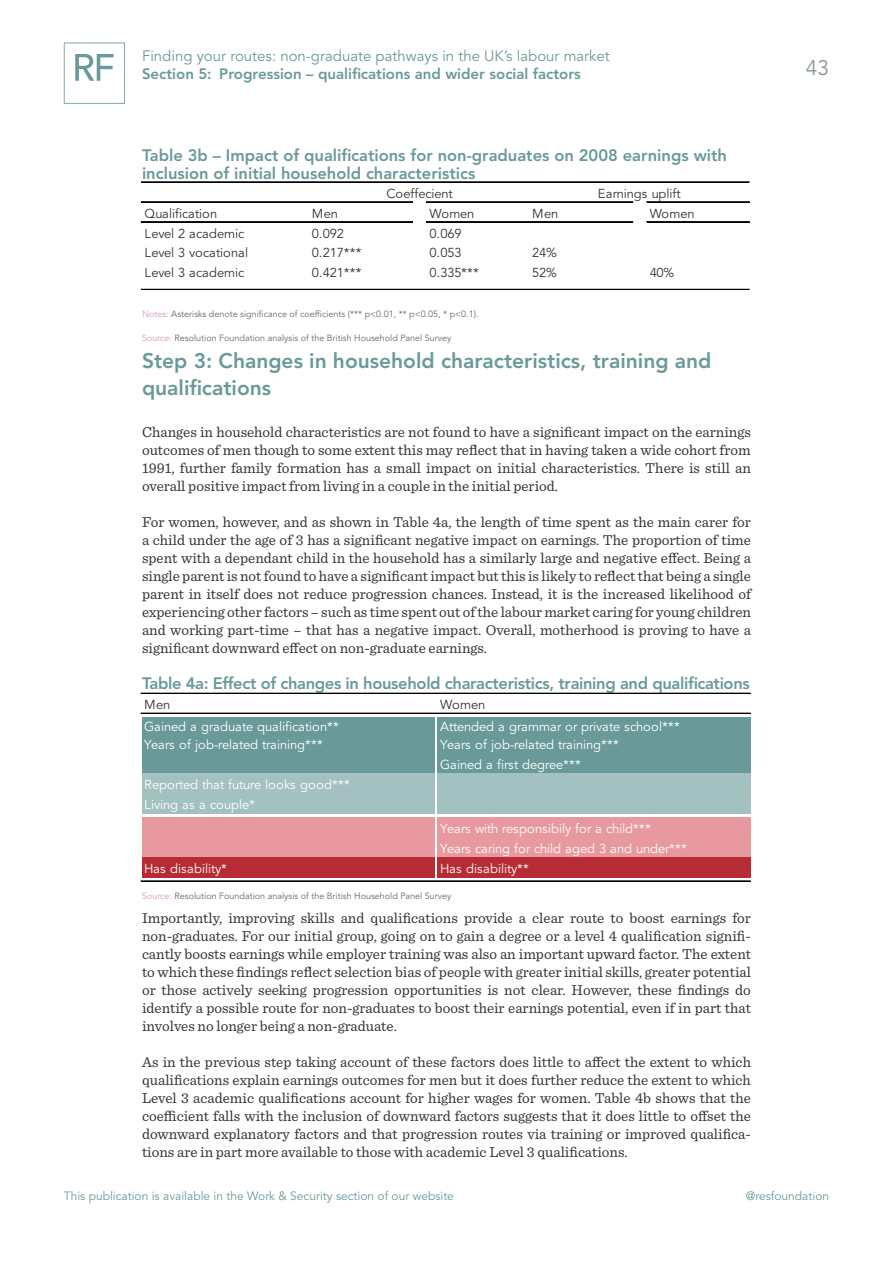
<style>
.page{position:relative;width:893px;height:1263px;background:#fff}
.page>*{position:absolute;margin:0;border:0;box-sizing:border-box;transform-origin:0 0}
.t1{font:800 21px/27px "Avenir LT Std";color:#699999}
.t2{font:21px "Avenir LT Std";color:#879595}
.t3{font:800 16.5px/18px "Avenir LT Std";color:#699999}
.t4{font:800 16.5px "Avenir LT Std";letter-spacing:-.02em;color:#699999}
.t5{font:15px/18px "Sentinel";color:#333334;text-align:justify}
.t6{font:15px "Avenir LT Std";color:#699999}
.t7{font:800 15px "Avenir LT Std";color:#699999}
.t8{font:13.05px/20px "Avenir LT Std";letter-spacing:-.01em;color:#fff}
.t9{font:13.05px "Avenir LT Std";letter-spacing:-.01em;color:#333334}
.t10{font:12.9px "Avenir LT Std";letter-spacing:-.015em;color:#333334}
.t11{font:12px "Avenir LT Std";color:#699999}
.t12{font:9px "Avenir LT Std";color:#636875}
.s1{color:#d797c2}
</style>
<div class="page">
<svg style="left:64px;top:43px;width:61px;height:61px"></svg>
<hr style="left:141px;top:201px;width:271px;height:1px;background:#000">
<hr style="left:141px;top:202px;width:271px;height:1px;background:#000">
<hr style="left:426px;top:201px;width:207px;height:1px;background:#000">
<hr style="left:426px;top:202px;width:207px;height:1px;background:#000">
<hr style="left:141px;top:221px;width:271px;height:1px;background:#000">
<hr style="left:141px;top:222px;width:271px;height:1px;background:#000">
<hr style="left:426px;top:221px;width:207px;height:1px;background:#000">
<hr style="left:426px;top:222px;width:207px;height:1px;background:#000">
<hr style="left:141px;top:182px;width:608px;height:1px;background:#000">
<hr style="left:647px;top:201px;width:102px;height:1px;background:#000">
<hr style="left:647px;top:202px;width:102px;height:1px;background:#000">
<hr style="left:647px;top:221px;width:102px;height:1px;background:#000">
<hr style="left:647px;top:222px;width:102px;height:1px;background:#000">
<hr style="left:141px;top:289px;width:608px;height:1px;background:#000">
<div style="left:142px;top:717px;width:292px;height:57px;background:#699999"></div>
<div style="left:437px;top:717px;width:313px;height:57px;background:#699999"></div>
<div style="left:142px;top:773px;width:292px;height:41px;background:#a4c1c1"></div>
<div style="left:437px;top:773px;width:313px;height:41px;background:#a4c1c1"></div>
<div style="left:142px;top:817px;width:292px;height:41px;background:#e8999f"></div>
<div style="left:437px;top:817px;width:313px;height:41px;background:#e8999f"></div>
<div style="left:142px;top:857px;width:292px;height:21px;background:#b72b35"></div>
<div style="left:437px;top:857px;width:313px;height:21px;background:#b72b35"></div>
<hr style="left:141px;top:693px;width:609px;height:1px;background:#000">
<hr style="left:141px;top:713px;width:609px;height:1px;background:#000">
<hr style="left:141px;top:880px;width:609px;height:1px;background:#000">
<hr style="left:141px;top:881px;width:609px;height:1px;background:#000">
<p class="t6" style="left:142px;top:48px;width:469px">Finding your routes: non-graduate pathways in the UK’s labour market</p>
<p class="t7" style="left:142px;top:65px;width:440px">Section 5: Progression – qualifications and wider social factors</p>
<p class="t3" style="left:142px;top:147px;width:586px">Table 3b – Impact of qualifications for non-graduates on 2008 earnings with inclusion of initial household characteristics</p>
<p class="t10" style="left:387px;top:186px;width:68px">Coeffecient</p>
<p class="t10" style="left:598px;top:186px;width:85px">Earnings uplift</p>
<p class="t10" style="left:144px;top:206px;width:74px">Qualification</p>
<p class="t10" style="left:312px;top:206px;width:28px">Men</p>
<p class="t10" style="left:429px;top:206px;width:47px">Women</p>
<p class="t10" style="left:532px;top:206px;width:28px">Men</p>
<p class="t10" style="left:650px;top:206px;width:47px">Women</p>
<p class="t10" style="left:144px;top:226px;width:101px">Level 2 academic</p>
<p class="t10" style="left:312px;top:226px;width:34px">0.092</p>
<p class="t10" style="left:429px;top:226px;width:34px">0.069</p>
<p class="t10" style="left:144px;top:246px;width:105px">Level 3 vocational</p>
<p class="t10" style="left:312px;top:246px;width:51px">0.217***</p>
<p class="t10" style="left:429px;top:246px;width:34px">0.053</p>
<p class="t10" style="left:532px;top:246px;width:26px">24%</p>
<p class="t10" style="left:144px;top:265px;width:101px">Level 3 academic</p>
<p class="t10" style="left:312px;top:265px;width:51px">0.421***</p>
<p class="t10" style="left:429px;top:265px;width:51px">0.335***</p>
<p class="t10" style="left:532px;top:265px;width:26px">52%</p>
<p class="t10" style="left:650px;top:265px;width:26px">40%</p>
<p class="t12" style="left:142px;top:309px;width:338px"><span class="s1">Notes:</span> Asterisks denote significance of coefficients (*** p&lt;0.01, ** p&lt;0.05, * p&lt;0.1).</p>
<p class="t12" style="left:142px;top:333px;width:311px"><span class="s1">Source:</span> Resolution Foundation analysis of the British Household Panel Survey</p>
<h1 class="t1" style="left:142px;top:348px;width:571px">Step 3: Changes in household characteristics, training and qualifications</h1>
<p class="t5" style="left:142px;top:422px;width:610px">Changes in household characteristics are not found to have a significant impact on the earnings outcomes of men though to some extent this may reflect that in having taken a wide cohort from 1991, further family formation has a small impact on initial characteristics. There is still an overall positive impact from living in a couple in the initial period.</p>
<p class="t5" style="left:142px;top:512px;width:610px">For women, however, and as shown in Table 4a, the length of time spent as the main carer for a child under the age of 3 has a significant negative impact on earnings. The proportion of time spent with a dependant child in the household has a similarly large and negative effect. Being a single parent is not found to have a significant impact but this is likely to reflect that being a single parent in itself does not reduce progression chances. Instead, it is the increased likelihood of experiencing other factors – such as time spent out of the labour market caring for young children and working part-time – that has a negative impact. Overall, motherhood is proving to have a significant downward effect on non-graduate earnings.</p>
<p class="t4" style="left:142px;top:673px;width:609px">Table 4a: Effect of changes in household characteristics, training and qualifications</p>
<p class="t9" style="left:144px;top:697px;width:28px">Men</p>
<p class="t9" style="left:440px;top:697px;width:47px">Women</p>
<p class="t8" style="left:144px;top:717px;width:196px">Gained a graduate qualification**</p>
<p class="t8" style="left:440px;top:717px;width:241px">Attended a grammar or private school***</p>
<p class="t8" style="left:144px;top:735px;width:180px">Years of job-related training***</p>
<p class="t8" style="left:440px;top:735px;width:180px">Years of job-related training***<br>Gained a first degree***</p>
<p class="t8" style="left:144px;top:775px;width:207px">Reported that future looks good***<br>Living as a couple*</p>
<p class="t8" style="left:440px;top:819px;width:248px">Years with responsibily for a child***<br>Years caring for child aged 3 and under***</p>
<p class="t8" style="left:144px;top:859px;width:84px">Has disability*</p>
<p class="t8" style="left:440px;top:859px;width:90px">Has disability**</p>
<p class="t12" style="left:142px;top:891px;width:311px"><span class="s1">Source:</span> Resolution Foundation analysis of the British Household Panel Survey</p>
<p class="t5" style="left:142px;top:908px;width:610px">Importantly, improving skills and qualifications provide a clear route to boost earnings for non-graduates. For our initial group, going on to gain a degree or a level 4 qualification signifi&shy;cantly boosts earnings while employer training was also an important upward factor. The extent to which these findings reflect selection bias of people with greater initial skills, greater potential or those actively seeking progression opportunities is not clear. However, these findings do identify a possible route for non-graduates to boost their earnings potential, even if in part that involves no longer being a non-graduate.</p>
<p class="t5" style="left:142px;top:1052px;width:610px">As in the previous step taking account of these factors does little to affect the extent to which qualifications explain earnings outcomes for men but it does further reduce the extent to which Level 3 academic qualifications account for higher wages for women. Table 4b shows that the coefficient falls with the inclusion of downward factors suggests that it does little to offset the downward explanatory factors and that progression routes via training or improved qualifica&shy;tions are in part more available to those with academic Level 3 qualifications.</p>
<h1 class="t2" style="left:806px;top:56px;width:25px">43</h1>
<p class="t11" style="left:64px;top:1189px;width:392px">This publication is available in the Work &amp; Security section of our website</p>
<p class="t11" style="left:746px;top:1189px;width:85px">@resfoundation</p>
</div>
